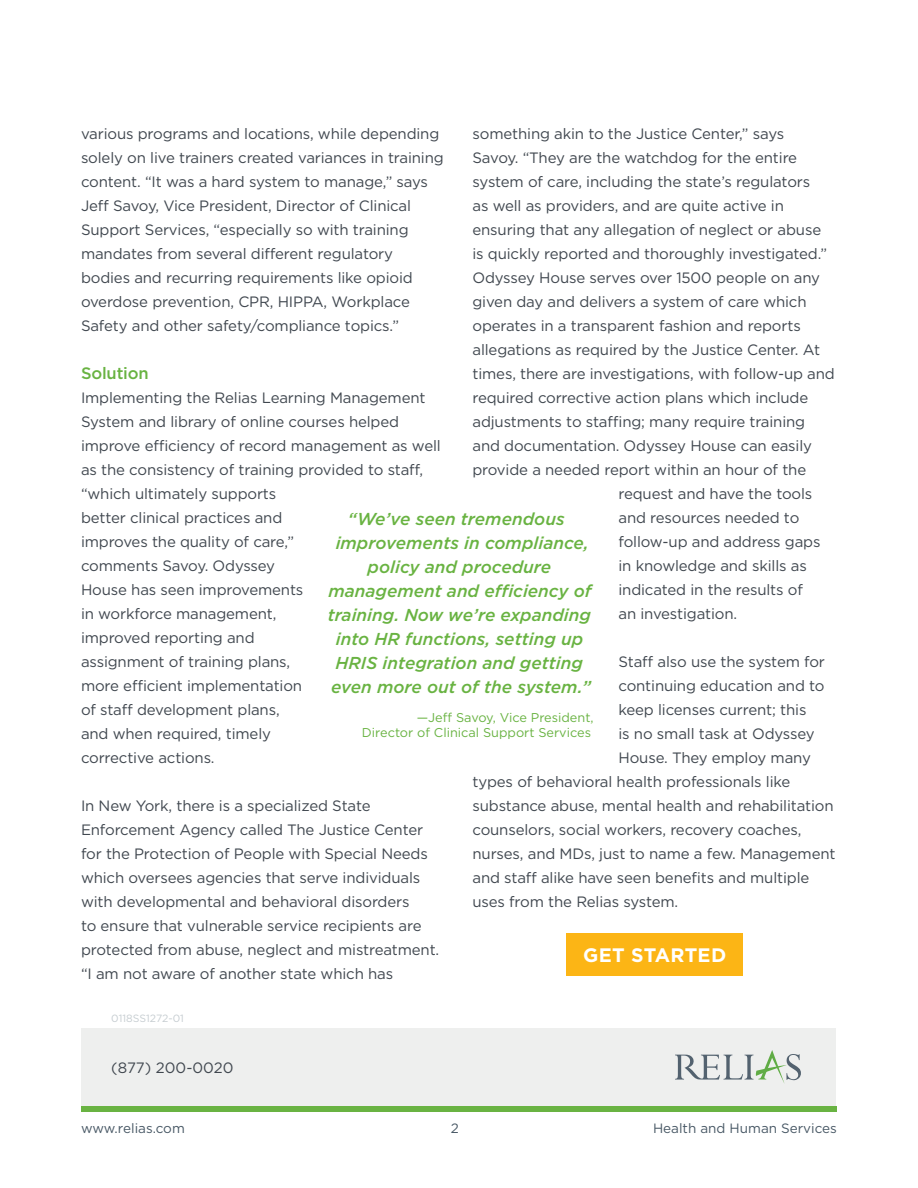
<style>
.page{position:relative;width:918px;height:1188px;background:#fff}
.page>*{position:absolute;margin:0;border:0;box-sizing:border-box;transform-origin:0 0}
.t1{font:700 19.5px "Gotham";letter-spacing:.01em;color:#fff}
.t2{font:italic 500 17.25px/24px "Gotham";color:#69b342;text-align:center}
.t3{font:500 16.5px "Gotham";letter-spacing:-.01em;color:#69b342}
.t4{font:15px/24px "Gotham";letter-spacing:-.01em;color:#40474f}
.t5{font:13.5px "Gotham";color:#485865}
.t6{font:12.75px/15.3px "Gotham";color:#69b342;text-align:right}
.t7{font:10.5px "Gotham";letter-spacing:-.005em;color:#c6cdd1}
</style>
<div class="page">
<div style="left:81px;top:1106px;width:756px;height:6px;background:#69b342"></div>
<div style="left:81px;top:1028px;width:755px;height:77px;background:#eeefee"></div>
<svg style="left:675px;top:1050px;width:126px;height:33px"></svg>
<div style="left:567px;top:933px;width:176px;height:42px;background:#fcb515"></div>
<p class="t4" style="left:81px;top:122px;width:364px">various programs and locations, while depending solely on live trainers created variances in training content. “It was a hard system to manage,” says Jeff Savoy, Vice President, Director of Clinical Support Services, “especially so with training mandates from several different regulatory bodies and recurring requirements like opioid overdose prevention, CPR, HIPPA, Workplace Safety and other safety/compliance topics.”</p>
<p class="t3" style="left:81px;top:363px;width:69px">Solution</p>
<p class="t4" style="left:81px;top:386px;width:361px">Implementing the Relias Learning Management<br>System and library of online courses helped improve efficiency of record management as well as the consistency of training provided to staff, “which ultimately supports<br>better clinical practices and<br>improves the quality of care,”<br>comments Savoy. Odyssey<br>House has seen improvements<br>in workforce management,<br>improved reporting and<br>assignment of training plans,<br>more efficient implementation<br>of staff development plans,<br>and when required, timely<br>corrective actions.</p>
<p class="t4" style="left:81px;top:794px;width:360px">In New York, there is a specialized State Enforcement Agency called The Justice Center for the Protection of People with Special Needs which oversees agencies that serve individuals with developmental and behavioral disorders<br>to ensure that vulnerable service recipients are protected from abuse, neglect and mistreatment. “I am not aware of another state which has</p>
<p class="t4" style="left:472px;top:122px;width:313px">something akin to the Justice Center,” says</p>
<p class="t4" style="left:472px;top:146px;width:326px">Savoy. “They are the watchdog for the entire</p>
<p class="t4" style="left:472px;top:170px;width:339px">system of care, including the state’s regulators</p>
<p class="t4" style="left:472px;top:194px;width:313px">as well as providers, and are quite active in</p>
<p class="t4" style="left:472px;top:218px;width:350px">ensuring that any allegation of neglect or abuse</p>
<p class="t4" style="left:472px;top:242px;width:356px">is quickly reported and thoroughly investigated.”</p>
<p class="t4" style="left:472px;top:266px;width:349px">Odyssey House serves over 1500 people on any</p>
<p class="t4" style="left:472px;top:290px;width:336px">given day and delivers a system of care which</p>
<p class="t4" style="left:472px;top:314px;width:330px">operates in a transparent fashion and reports</p>
<p class="t4" style="left:472px;top:338px;width:349px">allegations as required by the Justice Center. At</p>
<p class="t4" style="left:472px;top:362px;width:364px">times, there are investigations, with follow-up and</p>
<p class="t4" style="left:472px;top:386px;width:337px">required corrective action plans which include</p>
<p class="t4" style="left:472px;top:410px;width:334px">adjustments to staffing; many require training</p>
<p class="t4" style="left:472px;top:434px;width:341px">and documentation. Odyssey House can easily</p>
<p class="t4" style="left:472px;top:458px;width:335px">provide a needed report within an hour of the</p>
<p class="t4" style="left:618px;top:482px;width:195px">request and have the tools</p>
<p class="t4" style="left:618px;top:506px;width:182px">and resources needed to</p>
<p class="t4" style="left:618px;top:530px;width:204px">follow-up and address gaps</p>
<p class="t4" style="left:618px;top:554px;width:190px">in knowledge and skills as</p>
<p class="t4" style="left:618px;top:578px;width:186px">indicated in the results of</p>
<p class="t4" style="left:618px;top:602px;width:120px">an investigation.</p>
<p class="t4" style="left:618px;top:650px;width:208px">Staff also use the system for</p>
<p class="t4" style="left:618px;top:674px;width:208px">continuing education and to</p>
<p class="t4" style="left:618px;top:698px;width:189px">keep licenses current; this</p>
<p class="t4" style="left:618px;top:722px;width:198px">is no small task at Odyssey</p>
<p class="t4" style="left:618px;top:746px;width:194px">House. They employ many</p>
<p class="t4" style="left:472px;top:770px;width:319px">types of behavioral health professionals like</p>
<p class="t4" style="left:472px;top:794px;width:363px">substance abuse, mental health and rehabilitation</p>
<p class="t4" style="left:472px;top:818px;width:330px">counselors, social workers, recovery coaches,</p>
<p class="t4" style="left:472px;top:842px;width:365px">nurses, and MDs, just to name a few. Management</p>
<p class="t4" style="left:472px;top:866px;width:338px">and staff alike have seen benefits and multiple</p>
<p class="t4" style="left:472px;top:890px;width:207px">uses from the Relias system.</p>
<p class="t2" style="left:328px;top:507px;width:265px">“We’ve seen tremendous improvements in compliance, policy and procedure management and efficiency of training. Now we’re expanding into HR functions, setting up<br>HRIS integration and getting even more out of the system.”</p>
<p class="t6" style="left:362px;top:709px;width:233px">—Jeff Savoy, Vice President,<br>Director of Clinical Support Services</p>
<h1 class="t1" style="left:583px;top:942px;width:145px">GET STARTED</h1>
<p class="t7" style="left:111px;top:1012px;width:74px">0118SS1272-01</p>
<p class="t4" style="left:111px;top:1055px;width:124px">(877) 200-0020</p>
<p class="t5" style="left:81px;top:1119px;width:105px">www.relias.com</p>
<p class="t5" style="left:451px;top:1119px;width:10px">2</p>
<p class="t5" style="left:653px;top:1119px;width:185px">Health and Human Services</p>
</div>
